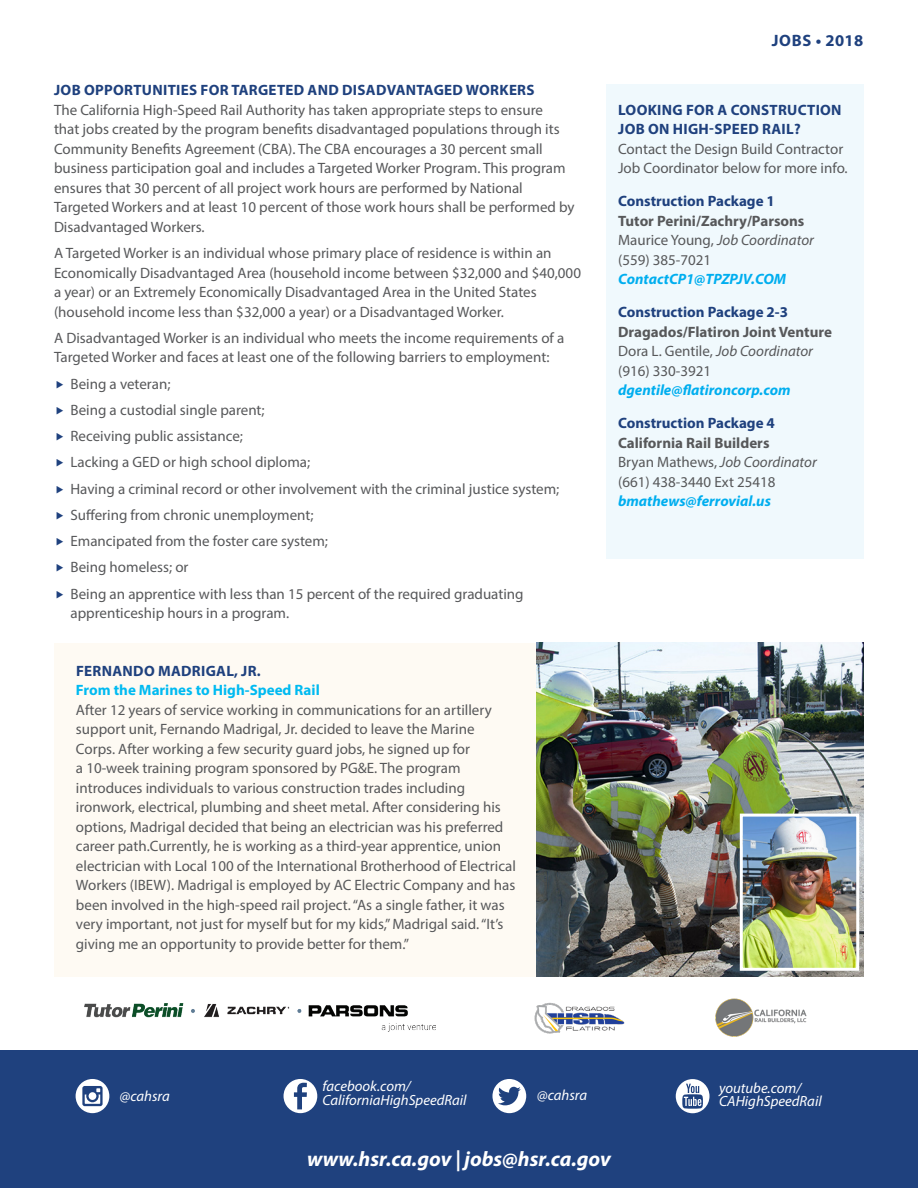
<style>
.page{position:relative;width:918px;height:1188px;background:#fff}
.page>*{position:absolute;margin:0;border:0;box-sizing:border-box;transform-origin:0 0}
.t1{font:italic 700 21px "Myriad Pro";color:#fff}
.t2{font:700 16.5px "Myriad Pro";letter-spacing:.035em;color:#1f417e}
.t3{font:15px/19.5px "Myriad Pro";color:#57585a}
.t4{font:700 15px/19.5px "Myriad Pro";color:#57585a}
.t5{font:700 15px/19.5px "Myriad Pro";letter-spacing:.02em;color:#1f417e}
.t6{font:700 15px "Myriad Pro";color:#1f417e}
.t7{font:700 15px "Myriad Pro";color:#00baf1}
.t8{font:italic 14.7px/13.6px "Myriad Pro";color:#fff}
.s1{color:#1f417e}
.s2{font-weight:400}
.s3{font-weight:400;font-style:italic}
.s4{font-style:italic;color:#00aeef}
.s5{font-weight:700}
.s6{font-style:italic}
.s7{font-weight:700;font-style:italic;color:#00aeef}
</style>
<div class="page">
<div style="left:0;top:1051px;width:918px;height:137px;background:#1f417e"></div>
<div style="left:284px;top:1079px;width:33px;height:34px;background:#fff;border-radius:50%"></div>
<svg style="left:294px;top:1083px;width:13px;height:26px"></svg>
<div style="left:76px;top:1079px;width:33px;height:34px;background:#fff;border-radius:50%"></div>
<svg style="left:82px;top:1086px;width:21px;height:20px"></svg>
<div style="left:492px;top:1079px;width:34px;height:34px;background:#fff;border-radius:50%"></div>
<svg style="left:498px;top:1087px;width:23px;height:18px"></svg>
<div style="left:676px;top:1079px;width:34px;height:34px;background:#fff;border-radius:50%"></div>
<svg style="left:682px;top:1084px;width:21px;height:25px"></svg>
<div style="left:606px;top:84px;width:258px;height:474px;background:#f0f9fd"></div>
<div style="left:54px;top:643px;width:810px;height:334px;background:#fefaf3"></div>
<img style="left:537px;top:643px;width:327px;height:334px">
<img style="left:84px;top:1004px;width:351px;height:28px">
<img style="left:534px;top:1002px;width:91px;height:32px">
<img style="left:715px;top:998px;width:92px;height:39px">
<img style="left:744px;top:818px;width:111px;height:149px">
<div style="left:740px;top:814px;width:119px;height:157px;border:3px solid #fff"></div>
<h2 class="t5" style="left:54px;top:80px;width:482px">JOB OPPORTUNITIES FOR TARGETED AND DISADVANTAGED WORKERS</h2>
<p class="t3" style="left:54px;top:100px;width:522px">The California High-Speed Rail Authority has taken appropriate steps to ensure<br>that jobs created by the program benefits disadvantaged populations through its Community Benefits Agreement (CBA). The CBA encourages a 30 percent small business participation goal and includes a Targeted Worker Program. This program ensures that 30 percent of all project work hours are performed by National Targeted Workers and at least 10 percent of those work hours shall be performed by Disadvantaged Workers.</p>
<p class="t3" style="left:54px;top:243px;width:529px">A Targeted Worker is an individual whose primary place of residence is within an Economically Disadvantaged Area (household income between $32,000 and $40,000 a year) or an Extremely Economically Disadvantaged Area in the United States (household income less than $32,000 a year) or a Disadvantaged Worker.</p>
<p class="t3" style="left:54px;top:328px;width:512px">A Disadvantaged Worker is an individual who meets the income requirements of a<br>Targeted Worker and faces at least one of the following barriers to employment:</p>
<p class="t3" style="left:70px;top:373px;width:101px">Being a veteran;</p>
<p class="t3" style="left:70px;top:400px;width:196px">Being a custodial single parent;</p>
<p class="t3" style="left:70px;top:426px;width:174px">Receiving public assistance;</p>
<p class="t3" style="left:70px;top:452px;width:241px">Lacking a GED or high school diploma;</p>
<p class="t3" style="left:70px;top:478px;width:490px">Having a criminal record or other involvement with the criminal justice system;</p>
<p class="t3" style="left:70px;top:505px;width:245px">Suffering from chronic unemployment;</p>
<p class="t3" style="left:70px;top:531px;width:259px">Emancipated from the foster care system;</p>
<p class="t3" style="left:70px;top:557px;width:120px">Being homeless; or</p>
<p class="t3" style="left:70px;top:583px;width:455px">Being an apprentice with less than 15 percent of the required graduating apprenticeship hours in a program.</p>
<h2 class="t5" style="left:76px;top:660px;width:186px">FERNANDO MADRIGAL, JR.</h2>
<h3 class="t7" style="left:76px;top:680px;width:245px">From the Marines to High-Speed Rail</h3>
<p class="t3" style="left:76px;top:700px;width:441px">After 12 years of service working in communications for an artillery support unit, Fernando Madrigal, Jr. decided to leave the Marine Corps. After working a few security guard jobs, he signed up for<br>a 10-week training program sponsored by PG&amp;E. The program introduces individuals to various construction trades including ironwork, electrical, plumbing and sheet metal. After considering his options, Madrigal decided that being an electrician was his preferred career path.Currently, he is working as a third-year apprentice, union electrician with Local 100 of the International Brotherhood of Electrical Workers (IBEW). Madrigal is employed by AC Electric Company and has been involved in the high-speed rail project. “As a single father, it was very important, not just for myself but for my kids,” Madrigal said. “It’s giving me an opportunity to provide better for them.”</p>
<h2 class="t2" style="left:772px;top:30px;width:93px">JOBS • 2018</h2>
<h2 class="t5" style="left:618px;top:99px;width:225px">LOOKING FOR A CONSTRUCTION<br>JOB ON HIGH-SPEED RAIL?</h2>
<p class="t3" style="left:618px;top:139px;width:231px">Contact the Design Build Contractor<br>Job Coordinator below for more info.</p>
<p class="t4" style="left:618px;top:191px;width:197px"><span class="s1">Construction Package 1<br></span>Tutor Perini/Zachry/Parsons<br><span class="s2">Maurice Young,</span> <span class="s3">Job Coordinator </span><span class="s2">(559) 385-7021<br></span><span class="s4">ContactCP1@TPZPJV.COM</span></p>
<h3 class="t6" style="left:618px;top:302px;width:172px">Construction Package 2-3</h3>
<p class="t4" style="left:618px;top:321px;width:215px">Dragados/Flatiron Joint Venture<br><span class="s2">Dora L. Gentile,</span> <span class="s3">Job Coordinator </span><span class="s2">(916) 330-3921 </span><span class="s4">dgentile@flatironcorp.com</span></p>
<h3 class="t6" style="left:618px;top:413px;width:158px">Construction Package 4</h3>
<p class="t3" style="left:618px;top:433px;width:200px"><span class="s5">California Rail Builders<br></span>Bryan Mathews, <span class="s6">Job Coordinator </span>(661) 438-3440 Ext 25418 <span class="s7">bmathews@ferrovial.us</span></p>
<p class="t8" style="left:322px;top:1079px;width:90px">facebook.com/</p>
<p class="t8" style="left:120px;top:1089px;width:51px">@cahsra</p>
<p class="t8" style="left:322px;top:1093px;width:146px">CaliforniaHighSpeedRail</p>
<p class="t8" style="left:537px;top:1088px;width:51px">@cahsra</p>
<p class="t8" style="left:719px;top:1081px;width:104px">youtube.com/<br>CAHighSpeedRail</p>
<p class="t1" style="left:307px;top:1145px;width:305px">www.hsr.ca.gov | jobs@hsr.ca.gov</p>
</div>
